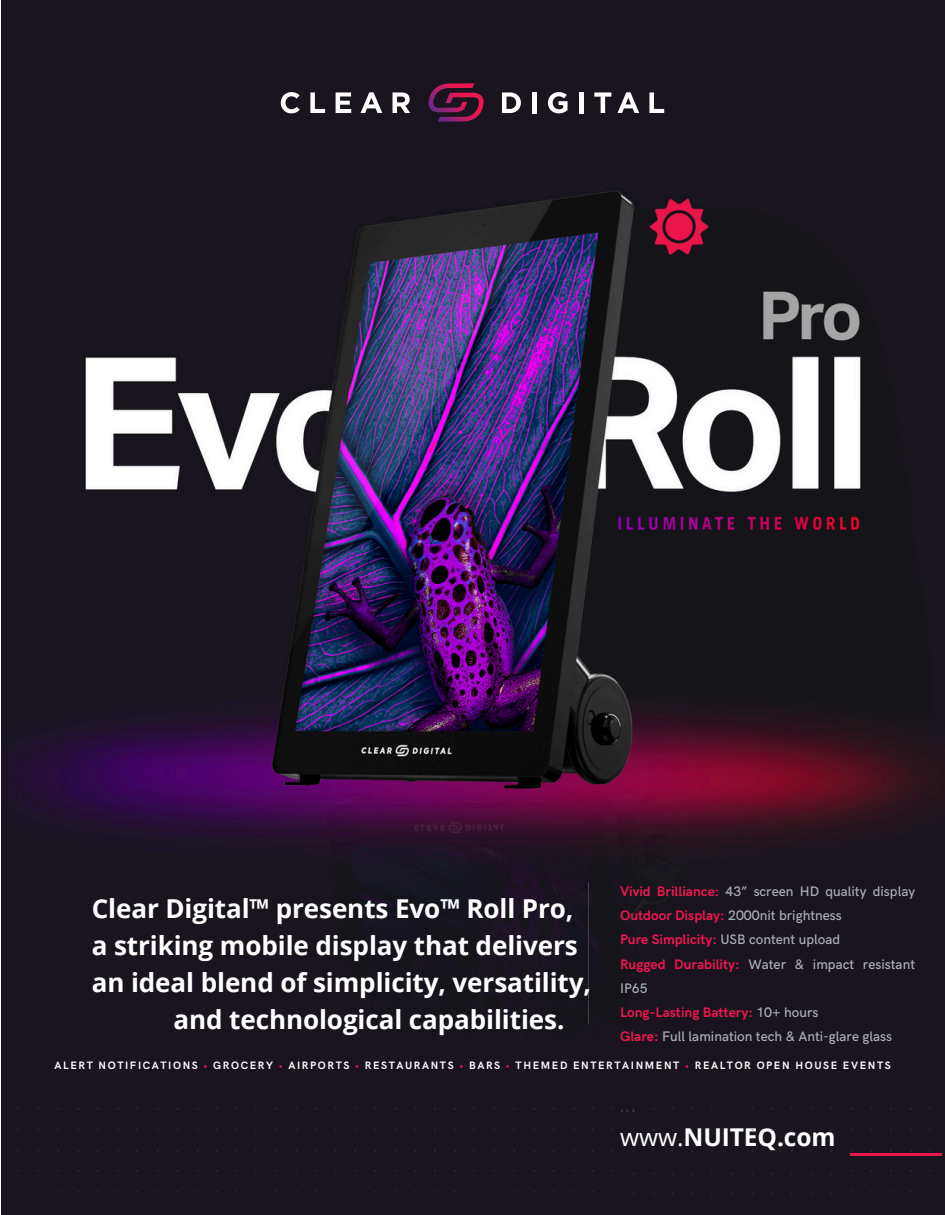
<style>
.page{position:relative;width:945px;height:1215px;background:#fff}
.page>*{position:absolute;margin:0;border:0;box-sizing:border-box;transform-origin:0 0}
.t1{font:700 26.1px "Open Sans";letter-spacing:-.005em;color:#fff}
.t2{font:700 24.6px "Open Sans";letter-spacing:-.005em;color:#fff}
.t3{font:500 13.8px/24.2px "HK Grotesk";color:#aab0b3}
.t4{font:700 10.8px "HK Grotesk";letter-spacing:.15em;color:#fff}
.t5{font:500 9.15px "HK Grotesk";color:#44414e}
.s1{font-weight:700;color:#ed174f}
.s2{color:#ed174f}
.s3{font-weight:400}
</style>
<div class="page">
<img style="left:1px;top:0;width:943px;height:1215px">
<svg style="left:281px;top:92px;width:19px;height:21px"></svg>
<svg style="left:310px;top:92px;width:15px;height:21px"></svg>
<svg style="left:336px;top:92px;width:15px;height:21px"></svg>
<svg style="left:361px;top:92px;width:21px;height:21px"></svg>
<svg style="left:393px;top:92px;width:17px;height:21px"></svg>
<svg style="left:429px;top:83px;width:55px;height:39px;background:#5c1739"></svg>
<hr style="left:588px;top:882px;width:1px;height:142px;background:#44414e">
<svg style="left:502px;top:92px;width:19px;height:21px"></svg>
<div style="left:532px;top:92px;width:5px;height:21px;background:#fff"></div>
<svg style="left:548px;top:92px;width:20px;height:21px"></svg>
<div style="left:579px;top:92px;width:5px;height:21px;background:#fff"></div>
<svg style="left:594px;top:92px;width:17px;height:21px"></svg>
<svg style="left:617px;top:92px;width:22px;height:21px"></svg>
<svg style="left:649px;top:92px;width:15px;height:21px"></svg>
<hr style="left:850px;top:1154px;width:92px;height:2px;background:#ed174f">
<p class="t3" style="left:620px;top:880px;width:297px"><span class="s1">Vivid Brilliance:</span> 43” screen HD quality display <span class="s1">Outdoor Display:</span> 2000nit brightness<br><span class="s1">Pure Simplicity:</span> USB content upload<br><span class="s1">Rugged Durability:</span> Water &amp; impact resistant IP65<br><span class="s1">Long-Lasting Battery:</span> 10+ hours<br><span class="s1">Glare:</span> Full lamination tech &amp; Anti-glare glass</p>
<h1 class="t4" style="left:55px;top:1059px;width:838px">ALERT NOTIFICATIONS <span class="s2">•</span> GROCERY <span class="s2">•</span> AIRPORTS <span class="s2">•</span> RESTAURANTS <span class="s2">•</span> BARS <span class="s2">•</span> THEMED ENTERTAINMENT <span class="s2">•</span> REALTOR OPEN HOUSE EVENTS</h1>
<p class="t1" style="left:92px;top:891px;width:483px">Clear Digital™ presents Evo™ Roll Pro,</p>
<p class="t1" style="left:92px;top:927px;width:487px">a striking mobile display that delivers</p>
<p class="t1" style="left:92px;top:964px;width:501px">an ideal blend of simplicity, versatility,</p>
<p class="t1" style="left:173px;top:1001px;width:392px">and technological capabilities.</p>
<p class="t5" style="left:631px;top:1103px;width:5px">•</p>
<p class="t5" style="left:620px;top:1105px;width:17px">• • •</p>
<p class="t2" style="left:620px;top:1119px;width:217px"><span class="s3">www.</span>NUITEQ.com</p>
<p class="t5" style="left:691px;top:1124px;width:5px">•</p>
<p class="t5" style="left:750px;top:1124px;width:5px">•</p>
<p class="t5" style="left:770px;top:1124px;width:5px">•</p>
<p class="t5" style="left:770px;top:1144px;width:5px">•</p>
</div>
